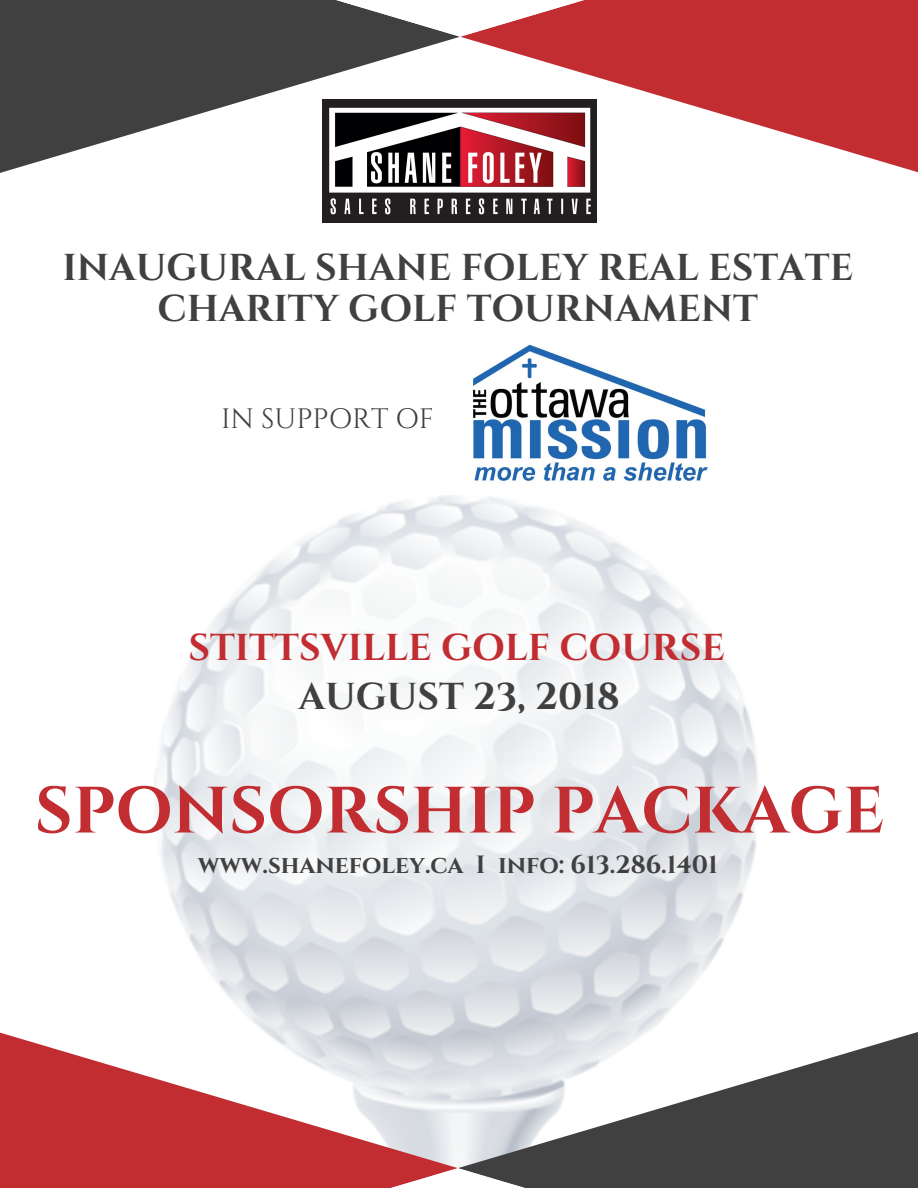
<style>
.page{position:relative;width:918px;height:1188px;background:#fff}
.page>*{position:absolute;margin:0;border:0;box-sizing:border-box;transform-origin:0 0}
.t1{font:700 65.4px "Cinzel";color:#c12d31}
.t2{font:700 37.35px/40.5px "Cinzel";color:#404040;text-align:center}
.t3{font:700 37.35px "Cinzel";color:#c12d31}
.t4{font:28.05px "Cinzel";color:#404040}
.t5{font:700 24.9px "Cinzel";color:#404040}
</style>
<div class="page">
<svg style="left:0;top:0;width:459px;height:173px;fill:#404040"></svg>
<svg style="left:461px;top:0;width:457px;height:173px;fill:#c12d31"></svg>
<svg style="left:283px;top:0;width:354px;height:37px"></svg>
<img style="left:155px;top:495px;width:604px;height:537px">
<svg style="left:458px;top:1032px;width:460px;height:156px;fill:#404040"></svg>
<svg style="left:0;top:1032px;width:458px;height:156px;fill:#c12d31"></svg>
<svg style="left:281px;top:1168px;width:354px;height:20px"></svg>
<img style="left:323px;top:99px;width:273px;height:124px">
<img style="left:473px;top:344px;width:235px;height:137px">
<p class="t2" style="left:62px;top:249px;width:792px">INAUGURAL SHANE FOLEY REAL ESTATE<br>CHARITY GOLF TOURNAMENT</p>
<p class="t4" style="left:221px;top:400px;width:214px">IN SUPPORT OF</p>
<p class="t3" style="left:189px;top:624px;width:538px">STITTSVILLE GOLF COURSE</p>
<p class="t2" style="left:298px;top:677px;width:323px">AUGUST 23, 2018</p>
<h1 class="t1" style="left:35px;top:769px;width:851px">SPONSORSHIP PACKAGE</h1>
<p class="t5" style="left:198px;top:849px;width:522px">www.shanefoley.ca I info: 613.286.1401</p>
</div>
